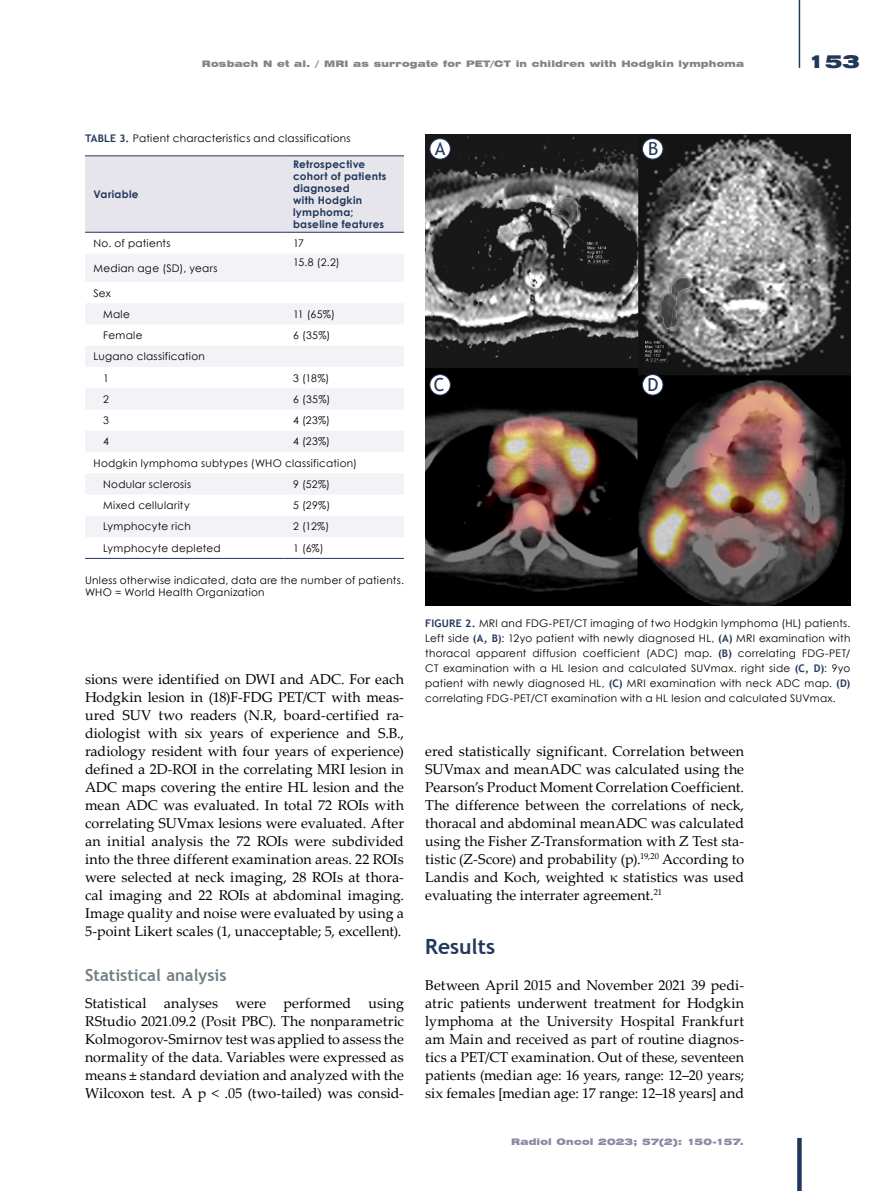
<style>
.page{position:relative;width:893px;height:1191px;background:#fff}
.page>*{position:absolute;margin:0;border:0;box-sizing:border-box;transform-origin:0 0}
.t1{font:700 21px "Trebuchet MS";color:#21375b}
.t2{font:18px "Trebuchet MS";color:#21375b}
.t3{font:900 expanded 18px "Swiss 721 BT";color:#21375b}
.t4{font:700 16.5px "Trebuchet MS";color:#717e85}
.t5{font:14.25px/18px "Palatino Linotype";letter-spacing:.005em;color:#000;text-align:justify}
.t6{font:10.5px/15px "Century Gothic";letter-spacing:.025em;color:#000}
.t7{font:700 10.5px/12px "Century Gothic";letter-spacing:.025em;color:#21375b}
.t8{font:900 expanded 9px "Swiss 721 BT";letter-spacing:.025em;color:#828586}
.t9{font:900 expanded 9px "Swiss 721 BT";letter-spacing:.02em;color:#8a89a1}
.s1{font-family:"Trebuchet MS";font-weight:700;color:#21375b}
</style>
<div class="page">
<div style="left:797px;top:1138px;width:5px;height:53px;background:#21375b"></div>
<hr style="left:799px;top:0;width:1px;height:68px;background:#21375b">
<img style="left:425px;top:134px;width:425px;height:472px">
<div style="left:85px;top:156px;width:319px;height:76px;background:#e7e5ec"></div>
<svg style="left:85px;top:254px;width:319px;height:283px;fill:#f3f2f6"></svg>
<hr style="left:85px;top:155px;width:200px;height:1px;background:#21375b">
<hr style="left:285px;top:155px;width:119px;height:1px;background:#21375b">
<hr style="left:85px;top:232px;width:200px;height:1px;background:#21375b">
<hr style="left:285px;top:232px;width:119px;height:1px;background:#21375b">
<hr style="left:85px;top:558px;width:200px;height:1px;background:#21375b">
<hr style="left:285px;top:558px;width:119px;height:1px;background:#21375b">
<div style="left:430px;top:139px;width:20px;height:20px;background:#fff;border-radius:50%"></div>
<div style="left:429px;top:138px;width:22px;height:21px;border:1px solid #21375b;border-radius:50%"></div>
<div style="left:642px;top:139px;width:21px;height:20px;background:#fff;border-radius:50%"></div>
<div style="left:642px;top:138px;width:21px;height:21px;border:1px solid #21375b;border-radius:50%"></div>
<div style="left:430px;top:374px;width:20px;height:21px;background:#fff;border-radius:50%"></div>
<div style="left:429px;top:374px;width:22px;height:21px;border:1px solid #21375b;border-radius:50%"></div>
<div style="left:642px;top:374px;width:21px;height:21px;background:#fff;border-radius:50%"></div>
<div style="left:642px;top:374px;width:21px;height:21px;border:1px solid #21375b;border-radius:50%"></div>
<p class="t8" style="left:202px;top:58px;width:544px">Rosbach N et al. / MRI as surrogate for PET/CT in children with Hodgkin lymphoma</p>
<p class="t3" style="left:808px;top:50px;width:53px">153</p>
<p class="t6" style="left:85px;top:130px;width:267px"><span class="s1">TABLE 3.</span> Patient characteristics and classifications</p>
<p class="t7" style="left:94px;top:188px;width:47px">Variable</p>
<p class="t7" style="left:293px;top:158px;width:95px">Retrospective cohort of patients diagnosed<br>with Hodgkin lymphoma; baseline features</p>
<p class="t6" style="left:94px;top:235px;width:78px">No. of patients</p>
<p class="t6" style="left:293px;top:235px;width:12px">17</p>
<p class="t6" style="left:94px;top:260px;width:125px">Median age (SD), years</p>
<p class="t6" style="left:293px;top:254px;width:48px">15.8 (2.2)</p>
<p class="t6" style="left:103px;top:282px;width:28px;line-height:21.3px;text-indent:-10px">Sex<br>Male</p>
<p class="t6" style="left:293px;top:306px;width:43px">11 (65%)</p>
<p class="t6" style="left:103px;top:327px;width:41px">Female</p>
<p class="t6" style="left:293px;top:327px;width:39px">6 (35%)</p>
<p class="t6" style="left:103px;top:346px;width:103px;line-height:21.3px;text-indent:-10px">Lugano classification<br>1</p>
<p class="t6" style="left:293px;top:370px;width:38px">3 (18%)</p>
<p class="t6" style="left:103px;top:391px;width:7px">2</p>
<p class="t6" style="left:293px;top:391px;width:39px">6 (35%)</p>
<p class="t6" style="left:103px;top:413px;width:7px">3</p>
<p class="t6" style="left:293px;top:413px;width:39px">4 (23%)</p>
<p class="t6" style="left:103px;top:434px;width:7px">4</p>
<p class="t6" style="left:293px;top:434px;width:39px">4 (23%)</p>
<p class="t6" style="left:94px;top:455px;width:265px">Hodgkin lymphoma subtypes (WHO classification)</p>
<p class="t6" style="left:103px;top:476px;width:89px">Nodular sclerosis</p>
<p class="t6" style="left:293px;top:476px;width:38px">9 (52%)</p>
<p class="t6" style="left:103px;top:498px;width:88px">Mixed cellularity</p>
<p class="t6" style="left:293px;top:498px;width:39px">5 (29%)</p>
<p class="t6" style="left:103px;top:519px;width:89px">Lymphocyte rich</p>
<p class="t6" style="left:293px;top:519px;width:38px">2 (12%)</p>
<p class="t6" style="left:103px;top:540px;width:119px">Lymphocyte depleted</p>
<p class="t6" style="left:293px;top:540px;width:32px">1 (6%)</p>
<p class="t6" style="left:85px;top:573px;width:320px;line-height:12px">Unless otherwise indicated, data are the number of patients.<br>WHO = World Health Organization</p>
<p class="t5" style="left:85px;top:669px;width:320px">sions were identified on DWI and ADC. For each Hodgkin lesion in (18)F-FDG PET/CT with meas&shy;ured SUV two readers (N.R, board-certified ra&shy;diologist with six years of experience and S.B., radiology resident with four years of experience) defined a 2D-ROI in the correlating MRI lesion in ADC maps covering the entire HL lesion and the mean ADC was evaluated. In total 72 ROIs with correlating SUVmax lesions were evaluated. After an initial analysis the 72 ROIs were subdivided into the three different examination areas. 22 ROIs were selected at neck imaging, 28 ROIs at thora&shy;cal imaging and 22 ROIs at abdominal imaging.<br>Image quality and noise were evaluated by using a 5-point Likert scales (1, unacceptable; 5, excellent).</p>
<p class="t4" style="left:85px;top:964px;width:143px">Statistical analysis</p>
<p class="t5" style="left:85px;top:993px;width:320px">Statistical analyses were performed using RStudio 2021.09.2 (Posit PBC). The nonparametric Kolmogorov-Smirnov test was applied to assess the normality of the data. Variables were expressed as means ± standard deviation and analyzed with the Wilcoxon test. A p &lt; .05 (two-tailed) was consid-</p>
<p class="t2" style="left:435px;top:138px;width:12px">A</p>
<p class="t2" style="left:648px;top:138px;width:12px">B</p>
<p class="t2" style="left:434px;top:374px;width:12px">C</p>
<p class="t2" style="left:648px;top:374px;width:13px">D</p>
<p class="t6" style="left:425px;top:615px;width:427px;text-align:justify"><span class="s1">FIGURE 2.</span> MRI and FDG-PET/CT imaging of two Hodgkin lymphoma (HL) patients.<br>Left side <span class="s1">(A, B)</span>: 12yo patient with newly diagnosed HL, <span class="s1">(A)</span> MRI examination with thoracal apparent diffusion coefficient (ADC) map. <span class="s1">(B)</span> correlating FDG-PET/ CT examination with a HL lesion and calculated SUVmax. right side <span class="s1">(C, D)</span>: 9yo patient with newly diagnosed HL, <span class="s1">(C)</span> MRI examination with neck ADC map. <span class="s1">(D) </span>correlating FDG-PET/CT examination with a HL lesion and calculated SUVmax.</p>
<p class="t5" style="left:425px;top:741px;width:320px">ered statistically significant. Correlation between SUVmax and meanADC was calculated using the Pearson’s Product Moment Correlation Coefficient.<br>The difference between the correlations of neck, thoracal and abdominal meanADC was calculated using the Fisher Z-Transformation with Z Test sta&shy;tistic (Z-Score) and probability (p).<sup>19,20</sup> According to Landis and Koch, weighted κ statistics was used evaluating the interrater agreement.<sup>21</sup></p>
<h1 class="t1" style="left:425px;top:933px;width:71px">Results</h1>
<p class="t5" style="left:425px;top:975px;width:320px">Between April 2015 and November 2021 39 pedi&shy;atric patients underwent treatment for Hodgkin lymphoma at the University Hospital Frankfurt am Main and received as part of routine diagnos&shy;tics a PET/CT examination. Out of these, seventeen patients (median age: 16 years, range: 12–20 years; six females [median age: 17 range: 12–18 years] and</p>
<p class="t9" style="left:511px;top:1136px;width:234px">Radiol Oncol 2023; 57(2): 150-157.</p>
</div>
